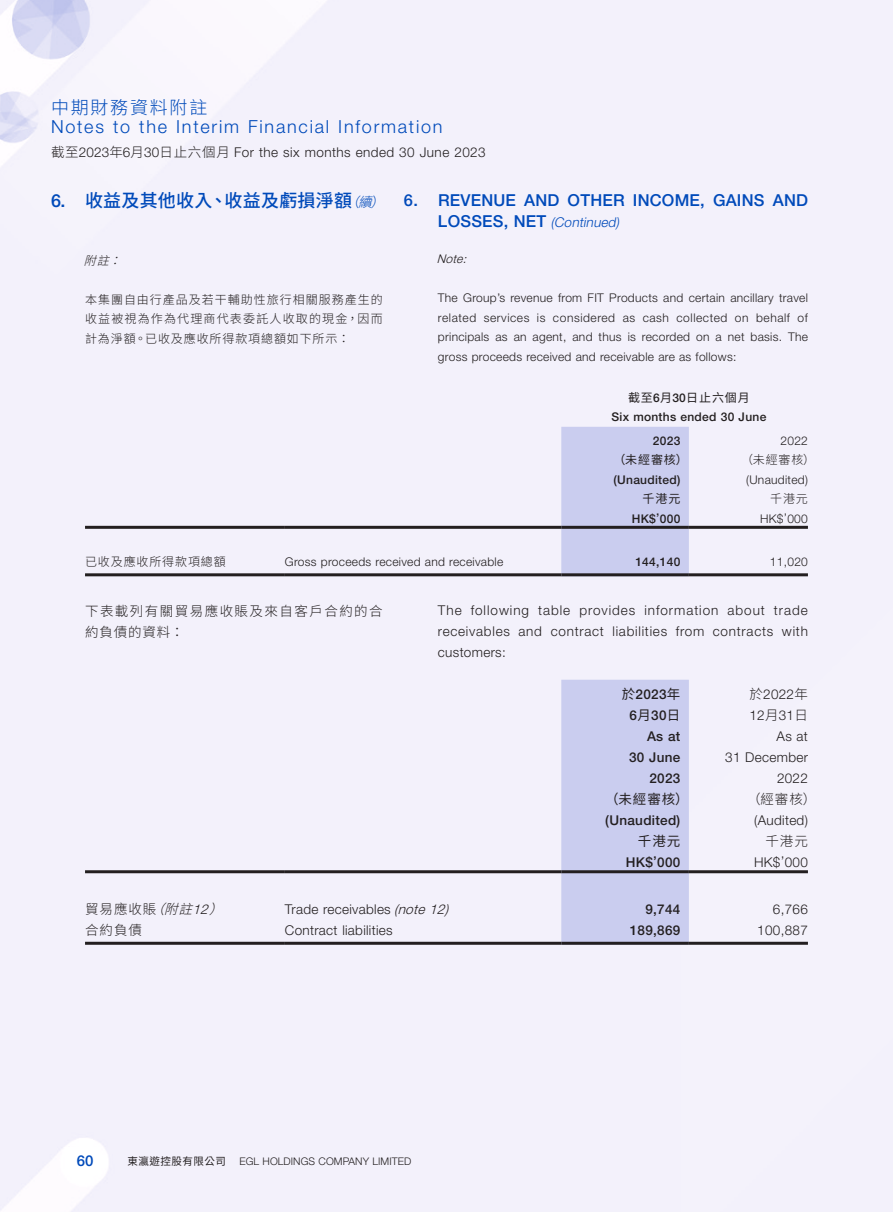
<style>
.page{position:relative;width:893px;height:1212px;background:#fff}
.page>*{position:absolute;margin:0;border:0;box-sizing:border-box;transform-origin:0 0}
.t1{font:300 18px "Helvetica Neue LT Std";letter-spacing:.1em;color:#004aba}
.C_Heading_1{font:500 18px "Source Han Sans TC";letter-spacing:.015em;color:#004aba}
.t2{font:300 18px "Source Han Sans TC";letter-spacing:.1em;color:#004aba}
.Heading_1{font:500 16.5px "Helvetica Neue LT Std";letter-spacing:.015em;color:#004aba}
.t3{font:500 15px "Helvetica Neue LT Std";color:#004aba}
.Body_Text{font:300 13.5px/21px "Helvetica Neue LT Std";letter-spacing:.025em;color:#231f20;text-align:justify}
.Body_Text-2{font:500 13.5px "Helvetica Neue LT Std";letter-spacing:.025em;color:#231f20}
.C_Body_Text{font:300 13.5px/21px "Source Han Sans TC";letter-spacing:.11em;color:#231f20}
.Body_Text-3{font:300 13.5px "Source Han Sans TC";letter-spacing:.075em;color:#231f20}
.Heading_1-2{font:italic 300 13.5px "Helvetica Neue LT Std";color:#004aba}
.Body_Text-4{font:13.5px "Source Han Sans TC";letter-spacing:.075em;color:#231f20}
.Notes{font:300 12px/19.5px "Helvetica Neue LT Std";letter-spacing:.025em;color:#231f20;text-align:justify}
.C_Notes{font:300 12px/19.5px "Source Han Sans TC";letter-spacing:.09em;color:#231f20;text-align:justify}
.Notes-2{font:500 12px "Helvetica Neue LT Std";letter-spacing:.025em;color:#231f20}
.Notes-3{font:12px "Source Han Sans TC";letter-spacing:.075em;color:#231f20}
.Notes-4{font:300 12px "Source Han Sans TC";letter-spacing:.075em;color:#231f20}
.Notes-5{font:italic 300 12px "Helvetica Neue LT Std";color:#231f20}
.C_Notes-2{font:italic 300 12px "Source Han Sans TC";color:#231f20}
.t4{font:300 10.5px "Helvetica Neue LT Std";letter-spacing:.005em;color:#231f20}
.t5{font:10.5px "Source Han Sans TC";letter-spacing:.05em;color:#231f20}
.s1{font-family:"Source Han Sans TC"}
.s2{font-family:"Helvetica Neue LT Std"}
.s3{font-weight:300;font-style:italic;font-size:13.5px}
.s4{font-weight:500;font-style:normal;font-size:16.5px}
.s5{font-family:"Helvetica Neue LT Std";font-weight:500}
.s6{font-family:"Source Han Sans TC";font-weight:400}
.s7{font-style:italic}
.s8{font-family:"Helvetica Neue LT Std";font-style:italic}
</style>
<div class="page">
<div style="left:561px;top:427px;width:128px;height:146px;background:#cacdef"></div>
<hr style="left:85px;top:526px;width:200px;height:3px;background:#231f20">
<hr style="left:285px;top:526px;width:276px;height:3px;background:#231f20">
<hr style="left:561px;top:526px;width:128px;height:3px;background:#231f20">
<hr style="left:689px;top:526px;width:119px;height:3px;background:#231f20">
<hr style="left:85px;top:573px;width:200px;height:3px;background:#231f20">
<hr style="left:285px;top:573px;width:276px;height:3px;background:#231f20">
<hr style="left:561px;top:573px;width:128px;height:3px;background:#231f20">
<hr style="left:689px;top:573px;width:119px;height:3px;background:#231f20">
<div style="left:561px;top:680px;width:128px;height:262px;background:#cacdef"></div>
<hr style="left:85px;top:870px;width:200px;height:3px;background:#231f20">
<hr style="left:285px;top:870px;width:276px;height:3px;background:#231f20">
<hr style="left:561px;top:870px;width:128px;height:3px;background:#231f20">
<hr style="left:689px;top:870px;width:119px;height:3px;background:#231f20">
<hr style="left:85px;top:942px;width:200px;height:3px;background:#231f20">
<hr style="left:285px;top:942px;width:276px;height:3px;background:#231f20">
<hr style="left:561px;top:942px;width:128px;height:3px;background:#231f20">
<hr style="left:689px;top:942px;width:119px;height:3px;background:#231f20">
<h1 class="t2" style="left:51px;top:97px;width:158px">中期財務資料附註</h1>
<h1 class="t1" style="left:51px;top:116px;width:393px">Notes to the Interim Financial Information</h1>
<p class="Body_Text" style="left:51px;top:141px;width:436px"><span class="s1">截至</span>2023<span class="s1">年</span>6<span class="s1">月</span>30<span class="s1">日止六個月</span> For the six months ended 30 June 2023</p>
<p class="C_Heading_1" style="left:51px;top:190px;width:342px"><span class="s2">6.</span> 收益及其他收入、收益及虧損淨額<span class="s3">（續）</span></p>
<p class="Heading_1" style="left:404px;top:190px;width:406px">6. REVENUE AND OTHER INCOME, GAINS AND</p>
<p class="Heading_1-2" style="left:438px;top:214px;width:183px"><span class="s4">L O S S E S , N E T</span> (Continued)</p>
<p class="Notes-5" style="left:437px;top:252px;width:35px">Note:</p>
<p class="Notes" style="left:438px;top:288px;width:372px">The Group’s revenue from FIT Products and certain ancillary travel related services is considered as cash collected on behalf of principals as an agent, and thus is recorded on a net basis. The gross proceeds received and receivable are as follows:</p>
<p class="Notes-3" style="left:628px;top:390px;width:123px">截至<span class="s5">6</span>月<span class="s5">30</span>日止六個月</p>
<p class="Notes-2" style="left:611px;top:410px;width:156px">Six months ended 30 June</p>
<p class="Notes-2" style="left:653px;top:433px;width:29px">2023</p>
<p class="Notes" style="left:780px;top:431px;width:29px">2022</p>
<p class="Notes-3" style="left:613px;top:453px;width:76px">（未經審核）</p>
<p class="Notes-4" style="left:741px;top:453px;width:76px">（未經審核）</p>
<p class="Notes-2" style="left:614px;top:472px;width:68px">(Unaudited)</p>
<p class="Notes" style="left:746px;top:470px;width:63px">(Unaudited)</p>
<p class="Notes-3" style="left:643px;top:492px;width:39px">千港元</p>
<p class="Notes-4" style="left:770px;top:492px;width:39px">千港元</p>
<p class="Notes-2" style="left:632px;top:511px;width:50px">HK$’000</p>
<p class="Notes" style="left:760px;top:509px;width:49px">HK$’000</p>
<p class="C_Notes-2" style="left:84px;top:254px;width:48px">附註：</p>
<p class="C_Notes" style="left:85px;top:290px;width:299px">本集團自由行產品及若干輔助性旅行相關服務產生的收益被視為作為代理商代表委託人收取的現金，因而計為淨額。已收及應收所得款項總額如下所示：</p>
<p class="Notes-4" style="left:85px;top:555px;width:142px">已收及應收所得款項總額</p>
<p class="Notes" style="left:285px;top:552px;width:220px">Gross proceeds received and receivable</p>
<p class="Notes-2" style="left:635px;top:555px;width:47px">144,140</p>
<p class="Notes" style="left:770px;top:552px;width:40px">11,020</p>
<p class="Body_Text" style="left:438px;top:599px;width:371px">The following table provides information about trade receivables and contract liabilities from contracts with customers:</p>
<p class="Body_Text-2" style="left:622px;top:686px;width:60px"><span class="s6">於</span>2023<span class="s6">年</span></p>
<p class="Body_Text-2" style="left:630px;top:707px;width:52px">6<span class="s6">月</span>30<span class="s6">日</span></p>
<p class="C_Body_Text" style="left:85px;top:601px;width:299px">下表載列有關貿易應收賬及來自客戶合約的合約負債的資料：</p>
<p class="Body_Text" style="left:749px;top:683px;width:60px"><span class="s1">於</span>2022<span class="s1">年</span></p>
<p class="Body_Text" style="left:749px;top:704px;width:60px">12<span class="s1">月</span>31<span class="s1">日</span></p>
<p class="Body_Text-2" style="left:647px;top:728px;width:35px">As at</p>
<p class="Body_Text" style="left:777px;top:725px;width:33px">As at</p>
<p class="Body_Text-2" style="left:629px;top:749px;width:53px">30 June</p>
<p class="Body_Text-2" style="left:649px;top:770px;width:32px">2023</p>
<p class="Body_Text" style="left:725px;top:746px;width:84px">31 December</p>
<p class="Body_Text" style="left:777px;top:767px;width:32px">2022</p>
<p class="Body_Text-4" style="left:605px;top:791px;width:85px">（未經審核）</p>
<p class="Body_Text-3" style="left:747px;top:791px;width:71px">（經審核）</p>
<p class="Body_Text-2" style="left:605px;top:812px;width:77px">(Unaudited)</p>
<p class="Body_Text" style="left:754px;top:809px;width:55px">(Audited)</p>
<p class="Body_Text-4" style="left:638px;top:833px;width:44px">千港元</p>
<p class="Body_Text-3" style="left:765px;top:833px;width:44px">千港元</p>
<p class="Body_Text-2" style="left:626px;top:854px;width:56px">HK$’000</p>
<p class="Body_Text" style="left:754px;top:851px;width:55px">HK$’000</p>
<p class="Body_Text-3" style="left:85px;top:901px;width:150px">貿易應收賬<span class="s7">（附註</span><span class="s8">12</span><span class="s7">）</span></p>
<p class="Body_Text" style="left:285px;top:898px;width:165px">Trade receivables <span class="s7">(note12)</span></p>
<p class="Body_Text-2" style="left:645px;top:901px;width:37px">9,744</p>
<p class="Body_Text" style="left:773px;top:898px;width:37px">6,766</p>
<p class="Body_Text-3" style="left:85px;top:922px;width:58px">合約負債</p>
<p class="Body_Text" style="left:285px;top:919px;width:109px">Contract liabilities</p>
<p class="Body_Text-2" style="left:630px;top:922px;width:52px">189,869</p>
<p class="Body_Text" style="left:757px;top:919px;width:52px">100,887</p>
<p class="t3" style="left:77px;top:1151px;width:18px">60</p>
<p class="t5" style="left:128px;top:1156px;width:100px">東瀛遊控股有限公司</p>
<p class="t4" style="left:239px;top:1155px;width:173px">EGL HOLDINGS COMPANY LIMITED</p>
</div>
